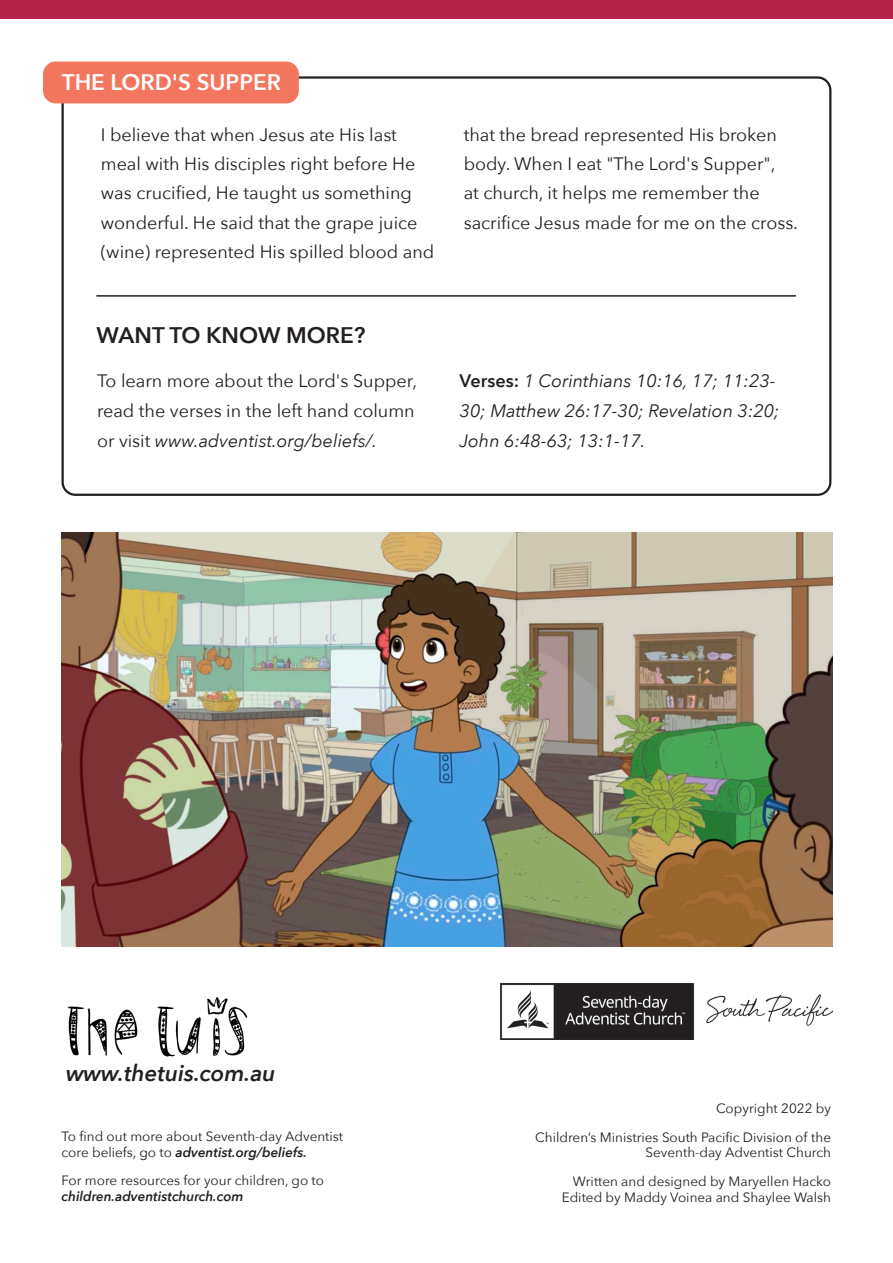
<style>
.page{position:relative;width:893px;height:1263px;background:#fff}
.page>*{position:absolute;margin:0;border:0;box-sizing:border-box;transform-origin:0 0}
._3__Bullet_Point_big{font:italic 600 22.5px "Avenir Next";color:#231f20}
._1__Heading{font:600 22.5px "Avenir Next";color:#fff}
._1__Heading-2{font:600 22.5px "Avenir Next";color:#231f20}
._3__Bullet_Point_big-2{font:18px/29.2px "Avenir Next";color:#231f20}
._3__Bullet_Point_big-3{font:italic 18px/30px "Avenir Next";color:#231f20}
._3__Bullet_Point_big-4{font:13.5px/15.8px "Avenir Next";color:#231f20;text-align:right}
.s1{font-style:italic}
.s2{font-weight:600;font-style:normal}
.s3{font-weight:600;font-style:italic}
</style>
<div class="page">
<div style="left:43px;top:62px;width:256px;height:41px;background:#f3775e;border-radius:13px"></div>
<img style="left:500px;top:984px;width:333px;height:55px">
<img style="left:67px;top:997px;width:181px;height:60px">
<div style="left:0;top:0;width:893px;height:18px;background:#b52348"></div>
<img style="left:61px;top:532px;width:772px;height:414px">
<hr style="left:96px;top:295px;width:700px;height:2px;background:#231f20">
<p class="_1__Heading" style="left:62px;top:63px;width:220px">THE LORD'S SUPPER</p>
<p class="_3__Bullet_Point_big-2" style="left:101px;top:119px;width:335px">I believe that when Jesus ate His last meal with His disciples right before He was crucified, He taught us something wonderful. He said that the grape juice (wine) represented His spilled blood and</p>
<p class="_3__Bullet_Point_big-2" style="left:464px;top:119px;width:336px">that the bread represented His broken body. When I eat "The Lord's Supper",<br>at church, it helps me remember the sacrifice Jesus made for me on the cross.</p>
<p class="_1__Heading-2" style="left:96px;top:316px;width:271px">WANT TO KNOW MORE?</p>
<p class="_3__Bullet_Point_big-2" style="left:97px;top:365px;width:322px;line-height:30px">To learn more about the Lord's Supper, read the verses in the left hand column or visit <span class="s1">www.adventist.org/beliefs/.</span></p>
<p class="_3__Bullet_Point_big-3" style="left:460px;top:365px;width:322px"><span class="s2">Verses:</span> 1 Corinthians 10:16, 17; 11:23-<br>30; Matthew 26:17-30; Revelation 3:20;<br>John 6:48-63; 13:1-17.</p>
<p class="_3__Bullet_Point_big" style="left:66px;top:1053px;width:211px">www.thetuis.com.au</p>
<p class="_3__Bullet_Point_big-4" style="left:61px;top:1128px;width:283px;text-align:left">To find out more about Seventh-day Adventist core beliefs, go to <span class="s3">adventist.org/beliefs.</span></p>
<p class="_3__Bullet_Point_big-4" style="left:61px;top:1172px;width:264px;text-align:left">For more resources for your children, go to <span class="s3">children.adventistchurch.com</span></p>
<p class="_3__Bullet_Point_big-4" style="left:716px;top:1100px;width:117px">Copyright 2022 by</p>
<p class="_3__Bullet_Point_big-4" style="left:535px;top:1128px;width:297px">Children’s Ministries South Pacific Division of the<br>Seventh-day Adventist Church</p>
<p class="_3__Bullet_Point_big-4" style="left:562px;top:1173px;width:271px">Written and designed by Maryellen Hacko<br>Edited by Maddy Voinea and Shaylee Walsh</p>
</div>
